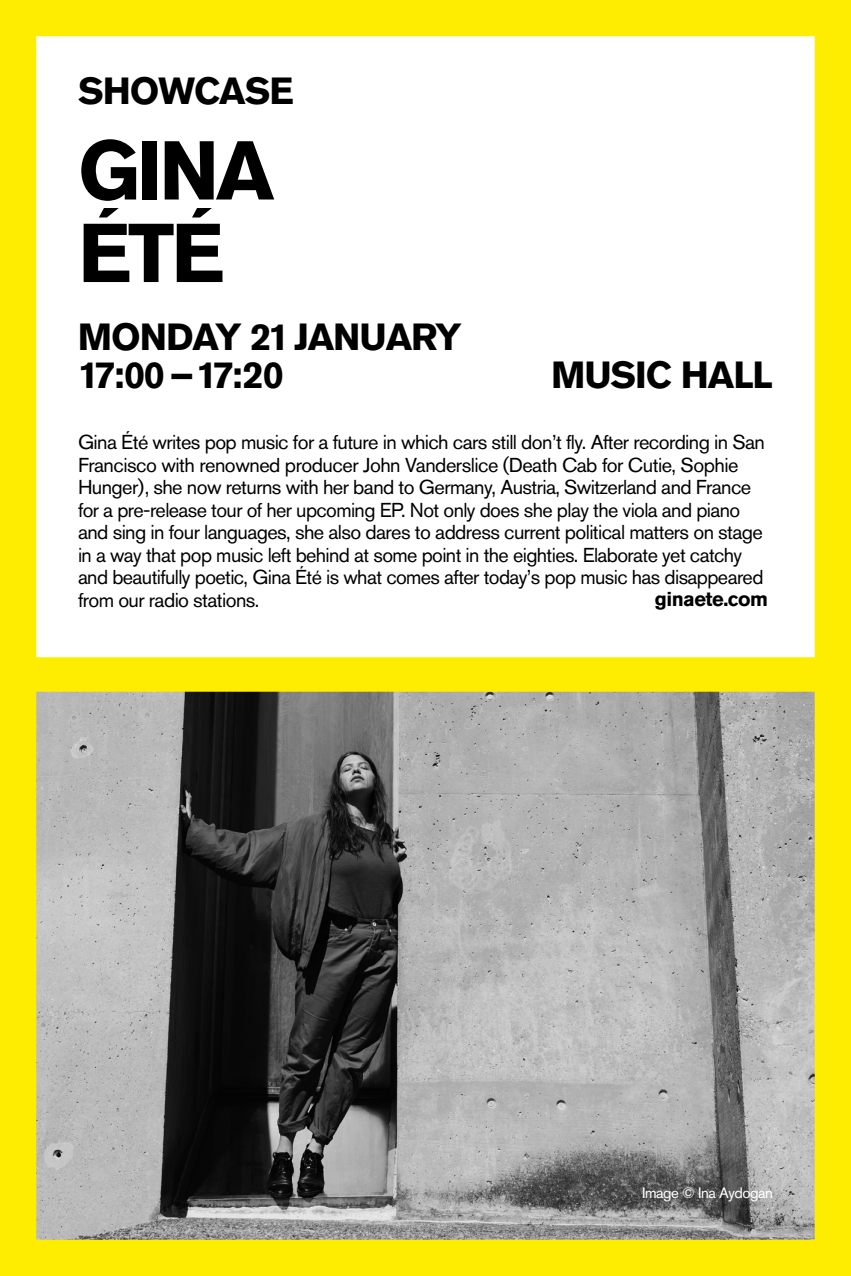
<style>
.page{position:relative;width:851px;height:1276px;background:#fff}
.page>*{position:absolute;margin:0;border:0;box-sizing:border-box;transform-origin:0 0}
.t1{font:700 82.5px/82.5px "Akzidenz Grotesk BQ";letter-spacing:-.04em;color:#000}
.t2{font:700 37.5px/37.5px "Akzidenz Grotesk BQ";letter-spacing:-.03em;color:#000}
.t3{font:20px/22.5px "Akzidenz Grotesk BQ";letter-spacing:-.03em;color:#000}
.t4{font:700 20px "Akzidenz Grotesk BQ";letter-spacing:-.025em;color:#000}
.t5{font:15px "Akzidenz Grotesk BQ";letter-spacing:-.03em;color:#fff}
</style>
<div class="page">
<img style="left:37px;top:692px;width:776px;height:547px">
<div style="left:0;top:0;width:850px;height:1276px;border:36px solid #ffed00"></div>
<svg style="left:850px;top:0;width:1px;height:1276px"></svg>
<div style="left:0;top:657px;width:850px;height:35px;background:#ffed00"></div>
<h2 class="t2" style="left:78px;top:73px;width:217px">SHOWCASE</h2>
<h1 class="t1" style="left:78px;top:129px;width:198px">GINA<br>ÉTÉ</h1>
<h2 class="t2" style="left:78px;top:318px;width:385px">MONDAY 21 JANUARY<br>17:00 – 17:20</h2>
<h2 class="t2" style="left:551px;top:356px;width:223px">MUSIC HALL</h2>
<p class="t3" style="left:78px;top:431px;width:688px">Gina Été writes pop music for a future in which cars still don’t fly. After recording in San Francisco with renowned producer John Vanderslice (Death Cab for Cutie, Sophie Hunger), she now returns with her band to Germany, Austria, Switzerland and France for a pre-release tour of her upcoming EP. Not only does she play the viola and piano and sing in four languages, she also dares to address current political matters on stage in a way that pop music left behind at some point in the eighties. Elaborate yet catchy and beautifully poetic, Gina Été is what comes after today’s pop music has disappeared from our radio stations.</p>
<p class="t4" style="left:654px;top:587px;width:115px">ginaete.com</p>
<p class="t5" style="left:642px;top:1183px;width:132px">Image © Ina Aydogan</p>
</div>
